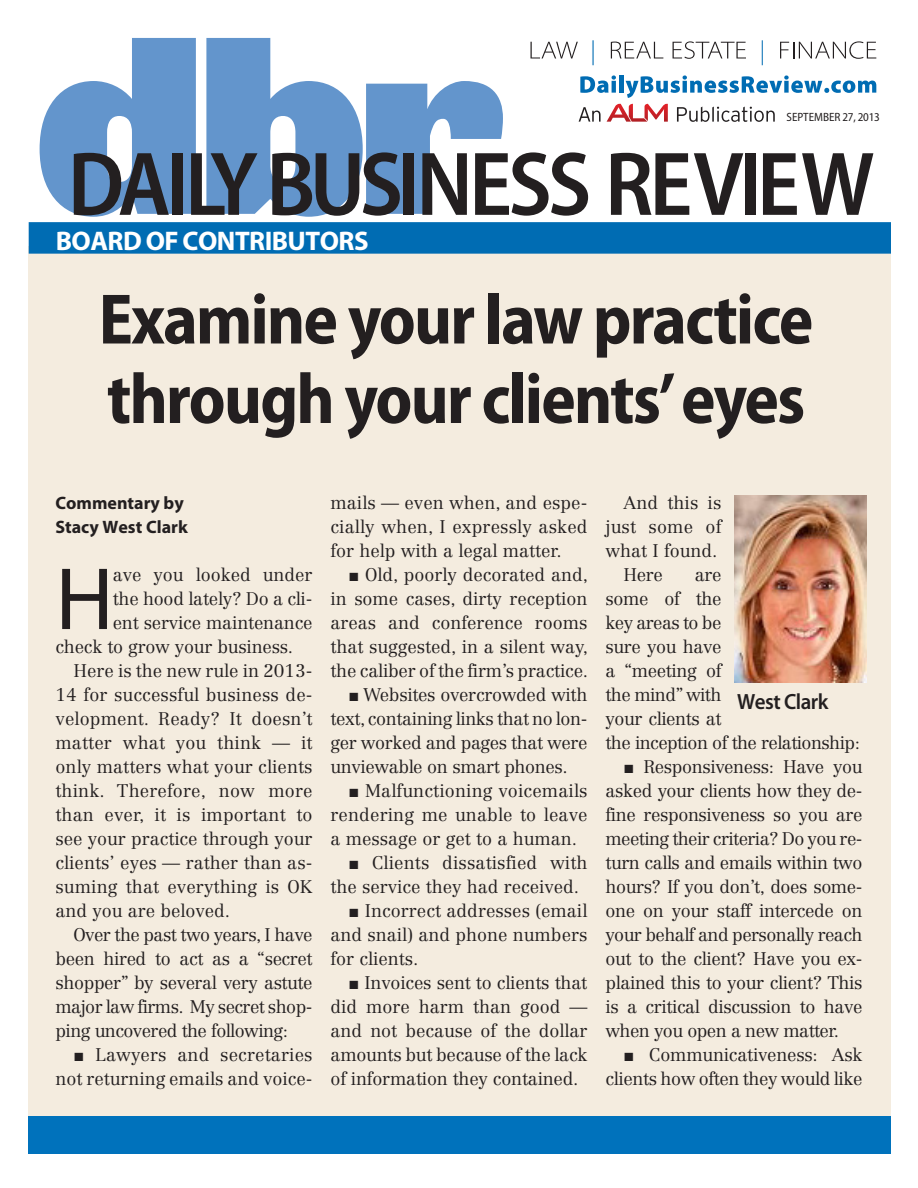
<style>
.page{position:relative;width:918px;height:1188px;background:#fff}
.page>*{position:absolute;margin:0;border:0;box-sizing:border-box;transform-origin:0 0}
.t1{font:600 semi-condensed 91.35px "Myriad Pro";letter-spacing:-.05em;color:#231f20}
.TEXT_noINDENT{font:89.25px "Myriad Pro";color:#231f20}
.ALTHEAD_1_Bold{font:700 semi-condensed 72px/79.5px "Myriad Pro";letter-spacing:-.025em;color:#231f20}
.KICKER{font:700 27px "Myriad Pro";letter-spacing:-.02em;color:#fff}
.t2{font:300 semi-expanded 24.9px "Myriad Pro";color:#006cb3}
.CAPTION{font:600 22.05px "Myriad Pro";letter-spacing:-.025em;color:#231f20;scale:.95 1}
.TEXT_SECONDARY_RR{font:300 18px/24px "Centennial LT Std";letter-spacing:-.01em;color:#231f20;text-align:justify}
.TEXT_SECONDARY_RR-2{font:300 18px/24px "Centennial LT Std";letter-spacing:-.03em;color:#231f20}
.TEXT_noINDENT-2{font:300 18px "Centennial LT Std";letter-spacing:-.01em;color:#231f20}
.BYLINE{font:700 18px "Myriad Pro";color:#231f20}
.MAST_TEXT_Folio_ligh{font:semi-condensed 12px "Myriad Pro";color:#231f20}
.s1{font-family:"Times New Roman";font-weight:400}
</style>
<div class="page">
<svg style="left:40px;top:38px;width:156px;height:179px"></svg>
<svg style="left:206px;top:38px;width:297px;height:179px"></svg>
<svg style="left:531px;top:42px;width:47px;height:17px"></svg>
<svg style="left:611px;top:42px;width:52px;height:17px"></svg>
<svg style="left:673px;top:41px;width:73px;height:18px"></svg>
<svg style="left:780px;top:41px;width:96px;height:18px"></svg>
<svg style="left:580px;top:75px;width:36px;height:18px"></svg>
<div style="left:619px;top:76px;width:5px;height:17px;background:#006cb3"></div>
<svg style="left:626px;top:75px;width:250px;height:23px"></svg>
<svg style="left:579px;top:107px;width:22px;height:15px"></svg>
<svg style="left:677px;top:107px;width:98px;height:15px"></svg>
<svg style="left:607px;top:104px;width:61px;height:18px"></svg>
<div style="left:29px;top:246px;width:862px;height:902px;background:#f4ecdf"></div>
<div style="left:29px;top:222px;width:862px;height:32px;background:#006cb3"></div>
<div style="left:29px;top:1116px;width:862px;height:37px;background:#0072bc"></div>
<img style="left:735px;top:496px;width:131px;height:186px">
<p class="t2" style="left:590px;top:36px;width:7px">|</p>
<p class="t2" style="left:760px;top:36px;width:7px">|</p>
<p class="MAST_TEXT_Folio_ligh" style="left:787px;top:110px;width:95px">SEPTEMBER 27, 2013</p>
<p class="t1" style="left:68px;top:134px;width:808px">DAILY BUSINESS REVIEW</p>
<p class="KICKER" style="left:56px;top:226px;width:314px">BOARD OF CONTRIBUTORS</p>
<p class="ALTHEAD_1_Bold" style="left:99px;top:281px;width:716px">Examine your law practice through your clients’ eyes</p>
<p class="BYLINE" style="left:56px;top:493px;width:130px">Commentary by</p>
<p class="BYLINE" style="left:56px;top:517px;width:134px">Stacy West Clark</p>
<p class="TEXT_noINDENT" style="left:56px;top:550px;width:60px">H</p>
<p class="TEXT_noINDENT-2" style="left:113px;top:564px;width:201px">ave you looked under</p>
<p class="TEXT_noINDENT-2" style="left:113px;top:588px;width:201px">the hood lately? Do a cli-</p>
<p class="TEXT_noINDENT-2" style="left:113px;top:612px;width:201px">ent service maintenance</p>
<p class="TEXT_noINDENT-2" style="left:56px;top:636px;width:239px">check to grow your business.</p>
<p class="TEXT_SECONDARY_RR" style="left:56px;top:659px;width:259px;text-indent:18px">Here is the new rule in 2013- 14 for successful business de&shy;velopment. Ready? It doesn’t matter what you think — it only matters what your clients think. Therefore, now more than ever, it is important to see your practice through your clients’ eyes — rather than as&shy;suming that everything is OK and you are beloved.</p>
<p class="TEXT_SECONDARY_RR" style="left:56px;top:923px;width:259px;text-indent:18px">Over the past two years, I have been hired to act as a “secret shopper” by several very astute major law firms. My secret shop&shy;ping uncovered the following:</p>
<p class="TEXT_SECONDARY_RR" style="left:56px;top:1043px;width:259px;text-align:right"><span class="s1">■</span> Lawyers and secretaries not returning emails and voice-</p>
<p class="TEXT_SECONDARY_RR" style="left:331px;top:491px;width:259px">mails — even when, and espe&shy;cially when, I expressly asked for help with a legal matter.</p>
<p class="TEXT_SECONDARY_RR" style="left:331px;top:563px;width:259px;text-indent:18px"><span class="s1">■</span> Old, poorly decorated and, in some cases, dirty reception areas and conference rooms that suggested, in a silent way, the caliber of the firm’s practice.</p>
<p class="TEXT_SECONDARY_RR" style="left:331px;top:683px;width:258px;text-indent:18px"><span class="s1">■</span> Websites overcrowded with text, containing links that no lon&shy;ger worked and pages that were unviewable on smart phones.</p>
<p class="TEXT_SECONDARY_RR" style="left:331px;top:779px;width:259px;text-indent:18px"><span class="s1">■</span> Malfunctioning voicemails rendering me unable to leave a message or get to a human.</p>
<p class="TEXT_SECONDARY_RR" style="left:331px;top:851px;width:259px;text-indent:18px"><span class="s1">■</span> Clients dissatisfied with the service they had received.</p>
<p class="TEXT_SECONDARY_RR" style="left:331px;top:899px;width:258px;text-indent:18px"><span class="s1">■</span> Incorrect addresses (email and snail) and phone numbers for clients.</p>
<p class="TEXT_SECONDARY_RR" style="left:331px;top:971px;width:259px;text-indent:18px"><span class="s1">■</span> Invoices sent to clients that did more harm than good — and not because of the dollar amounts but because of the lack of information they contained.</p>
<p class="TEXT_SECONDARY_RR" style="left:606px;top:491px;width:117px;text-indent:18px">And this is just some of what I found.</p>
<p class="TEXT_SECONDARY_RR" style="left:624px;top:563px;width:41px">Here</p>
<p class="TEXT_SECONDARY_RR-2" style="left:606px;top:563px;width:256px;text-indent:89px">are<br>some of the<br>key areas to be<br>sure you have<br>a “meeting of<br>the mind” with<br>your clients at<br>the inception of the relationship:</p>
<p class="TEXT_SECONDARY_RR" style="left:606px;top:755px;width:259px;text-indent:18px"><span class="s1">■</span> Responsiveness: Have you asked your clients how they de&shy;fine responsiveness so you are meeting their criteria? Do you re&shy;turn calls and emails within two hours? If you don’t, does some&shy;one on your staff intercede on your behalf and personally reach out to the client? Have you ex&shy;plained this to your client? This is a critical discussion to have when you open a new matter.</p>
<p class="TEXT_SECONDARY_RR" style="left:606px;top:1043px;width:259px;text-align:right"><span class="s1">■</span> Communicativeness: Ask clients how often they would like</p>
<p class="CAPTION" style="left:737px;top:690px;width:98px">West Clark</p>
</div>
